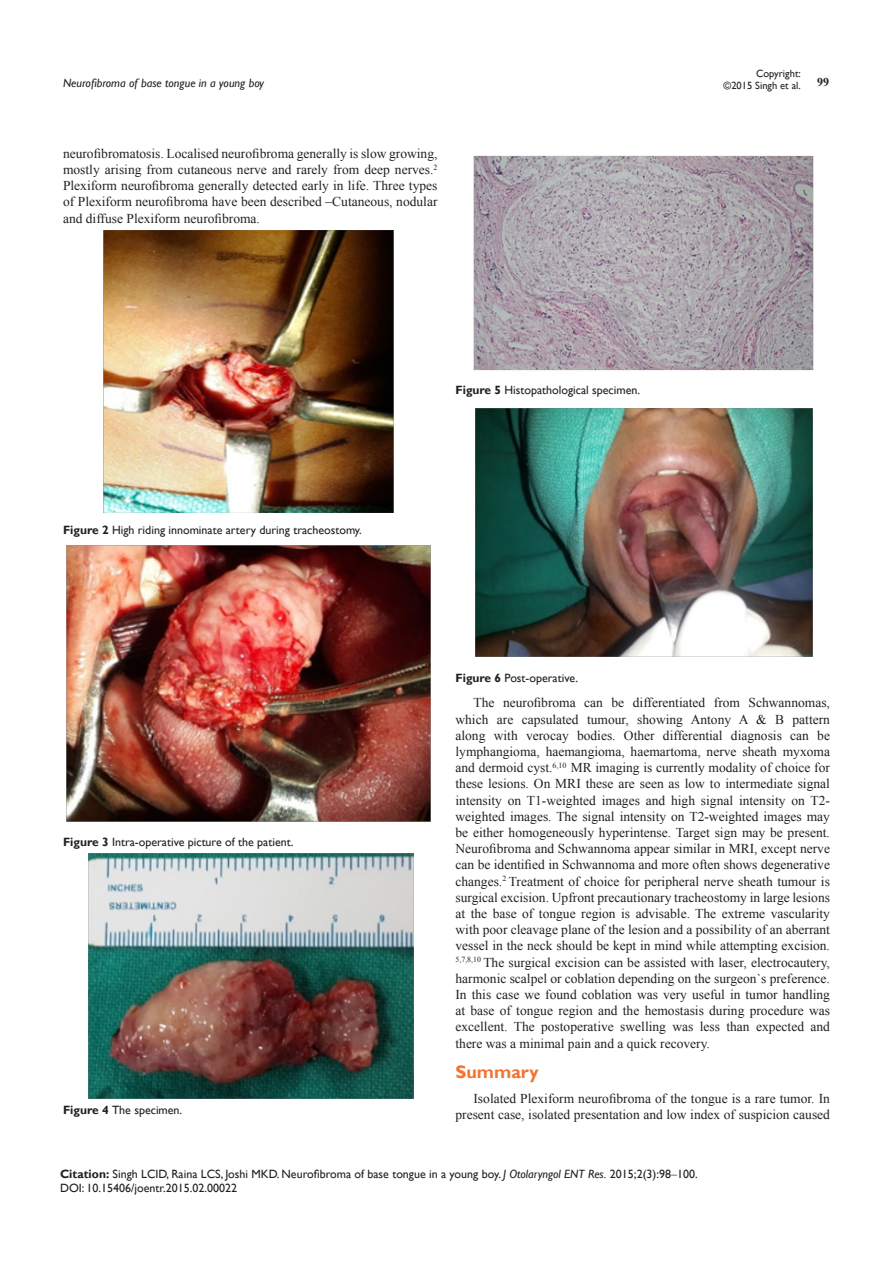
<style>
.page{position:relative;width:893px;height:1263px;background:#fff}
.page>*{position:absolute;margin:0;border:0;box-sizing:border-box;transform-origin:0 0}
.List_Paragraph{font:700 18px "Gill Sans";color:#f37331}
.t1{font:13.5px/16.2px "Times New Roman";color:#231f20;text-align:justify}
.Citation{font:12px "Gill Sans";color:#231f20}
.t2{font:italic 12px "Gill Sans";color:#231f20}
.t3{font:700 12px "Times New Roman";color:#231f20}
.t4{font:10.5px/12.6px "Gill Sans";color:#231f20;text-align:right}
.s1{font-weight:700}
.s2{font-style:italic}
.s3{font-family:"Times New Roman"}
</style>
<div class="page">
<img style="left:103px;top:230px;width:291px;height:283px">
<img style="left:66px;top:545px;width:365px;height:277px">
<img style="left:88px;top:853px;width:326px;height:246px">
<img style="left:474px;top:156px;width:339px;height:214px">
<img style="left:475px;top:408px;width:338px;height:249px">
<p class="t4" style="left:723px;top:67px;width:79px">Copyright:<br>©2015 Singh et al.</p>
<p class="t2" style="left:63px;top:76px;width:203px">Neurofibroma of base tongue in a young boy</p>
<p class="t3" style="left:817px;top:73px;width:13px">99</p>
<p class="t1" style="left:63px;top:145px;width:376px">neurofibromatosis. Localised neurofibroma generally is slow growing, mostly arising from cutaneous nerve and rarely from deep nerves.<sup>2<br></sup>Plexiform neurofibroma generally detected early in life. Three types of Plexiform neurofibroma have been described –Cutaneous, nodular and diffuse Plexiform neurofibroma.</p>
<p class="Citation" style="left:63px;top:523px;width:300px"><span class="s1">Figure 2</span> High riding innominate artery during tracheostomy.</p>
<p class="Citation" style="left:63px;top:834px;width:232px"><span class="s1">Figure 3</span> Intra-operative picture of the patient.</p>
<p class="Citation" style="left:63px;top:1103px;width:121px"><span class="s1">Figure 4</span> The specimen.</p>
<p class="Citation" style="left:455px;top:383px;width:186px"><span class="s1">Figure 5</span> Histopathological specimen.</p>
<p class="Citation" style="left:455px;top:671px;width:124px"><span class="s1">Figure 6</span> Post-operative.</p>
<p class="t1" style="left:455px;top:695px;width:376px;text-indent:18px">The neurofibroma can be differentiated from Schwannomas, which are capsulated tumour, showing Antony A &amp; B pattern along with verocay bodies. Other differential diagnosis can be lymphangioma, haemangioma, haemartoma, nerve sheath myxoma and dermoid cyst.<sup>6,10</sup> MR imaging is currently modality of choice for these lesions. On MRI these are seen as low to intermediate signal intensity on T1-weighted images and high signal intensity on T2- weighted images. The signal intensity on T2-weighted images may be either homogeneously hyperintense. Target sign may be present.<br>Neurofibroma and Schwannoma appear similar in MRI, except nerve can be identified in Schwannoma and more often shows degenerative changes.<sup>2</sup> Treatment of choice for peripheral nerve sheath tumour is surgical excision. Upfront precautionary tracheostomy in large lesions at the base of tongue region is advisable. The extreme vascularity with poor cleavage plane of the lesion and a possibility of an aberrant vessel in the neck should be kept in mind while attempting excision.<br><sup>5,7,8,10</sup> The surgical excision can be assisted with laser, electrocautery, harmonic scalpel or coblation depending on the surgeon`s preference.<br>In this case we found coblation was very useful in tumor handling at base of tongue region and the hemostasis during procedure was excellent. The postoperative swelling was less than expected and there was a minimal pain and a quick recovery.</p>
<p class="List_Paragraph" style="left:455px;top:1061px;width:85px">Summary</p>
<p class="t1" style="left:455px;top:1090px;width:376px;text-align:right">Isolated Plexiform neurofibroma of the tongue is a rare tumor. In present case, isolated presentation and low index of suspicion caused</p>
<p class="Citation" style="left:60px;top:1167px;width:639px"><span class="s1">Citation:</span> Singh LCID, Raina LCS, Joshi MKD. Neurofibroma of base tongue in a young boy. <span class="s2">J Otolaryngol ENT Res.</span> 2015;2(3):98<span class="s3">‒</span>100.</p>
<p class="Citation" style="left:60px;top:1181px;width:179px">DOI: 10.15406/joentr.2015.02.00022</p>
</div>
